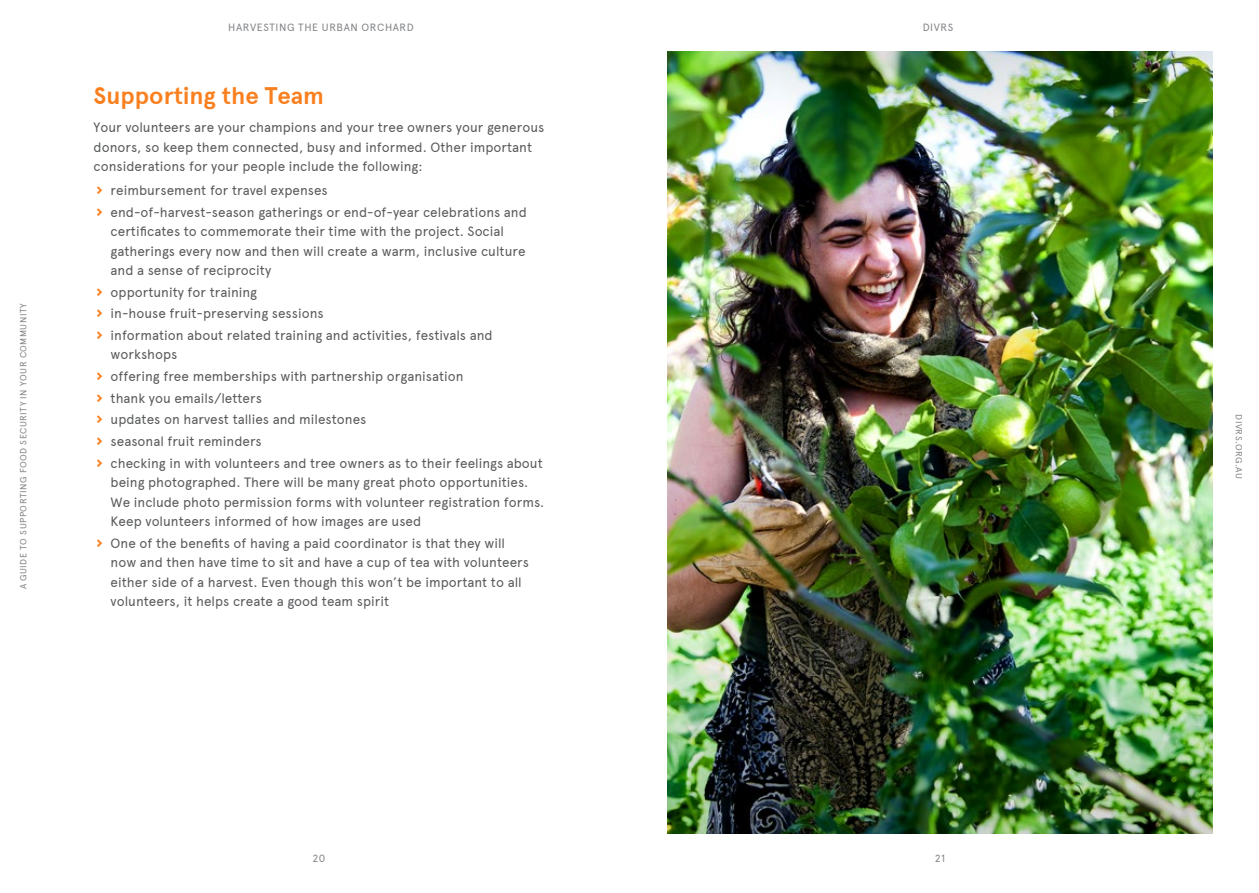
<style>
.page{position:relative;width:1259px;height:893px;background:#fff}
.page>*{position:absolute;margin:0;border:0;box-sizing:border-box;transform-origin:0 0}
.t1{font:700 24px "Apercu";color:#fa801f}
.t2{font:13.5px/19.5px "Apercu";color:#58595b}
.t3{font:10.5px "Apercu";letter-spacing:.055em;color:#808285}
.t4{font:9px "Apercu";letter-spacing:.055em;color:#808285}
.s1{font-family:"Arrrows";color:#fa801f}
</style>
<div class="page">
<img style="left:668px;top:51px;width:544px;height:782px">
<p class="t4" style="left:18px;top:589px;width:287px;rotate:-90deg">A GUIDE TO SUPPORTING FOOD SECURITY IN YOUR COMMUNITY</p>
<p class="t3" style="left:228px;top:21px;width:187px">HARVESTING THE URBAN ORCHARD</p>
<p class="t3" style="left:922px;top:21px;width:32px">DIVRS</p>
<h1 class="t1" style="left:94px;top:81px;width:232px">Supporting the Team</h1>
<p class="t2" style="left:94px;top:118px;width:452px">Your volunteers are your champions and your tree owners your generous donors, so keep them connected, busy and informed. Other important considerations for your people include the following:</p>
<p class="t2" style="left:94px;top:179px;width:435px;line-height:21.6px"><span class="s1">v</span> reimbursement for travel expenses<br><span class="s1">v</span> end-of-harvest-season gatherings or end-of-year celebrations and</p>
<p class="t2" style="left:111px;top:222px;width:416px">certificates to commemorate their time with the project. Social gatherings every now and then will create a warm, inclusive culture and a sense of reciprocity</p>
<p class="t2" style="left:94px;top:281px;width:400px;line-height:21.6px"><span class="s1">v</span> opportunity for training<br><span class="s1">v</span> in-house fruit-preserving sessions<br><span class="s1">v</span> information about related training and activities, festivals and</p>
<p class="t2" style="left:94px;top:344px;width:451px;line-height:21.6px;text-indent:17px">workshops<br><span class="s1">v</span> offering free memberships with partnership organisation<br><span class="s1">v</span> thank you emails/letters<br><span class="s1">v</span> updates on harvest tallies and milestones<br><span class="s1">v</span> seasonal fruit reminders<br><span class="s1">v</span> checking in with volunteers and tree owners as to their feelings about</p>
<p class="t2" style="left:111px;top:473px;width:435px">being photographed. There will be many great photo opportunities.<br>We include photo permission forms with volunteer registration forms.<br>Keep volunteers informed of how images are used</p>
<p class="t2" style="left:111px;top:533px;width:420px;text-indent:-17px"><span class="s1">v</span> One of the benefits of having a paid coordinator is that they will now and then have time to sit and have a cup of tea with volunteers either side of a harvest. Even though this won’t be important to all volunteers, it helps create a good team spirit</p>
<p class="t3" style="left:312px;top:852px;width:14px">20</p>
<p class="t3" style="left:935px;top:852px;width:12px">21</p>
<p class="t4" style="left:1244px;top:414px;width:66px;rotate:90deg">DIVRS.ORG.AU</p>
</div>
